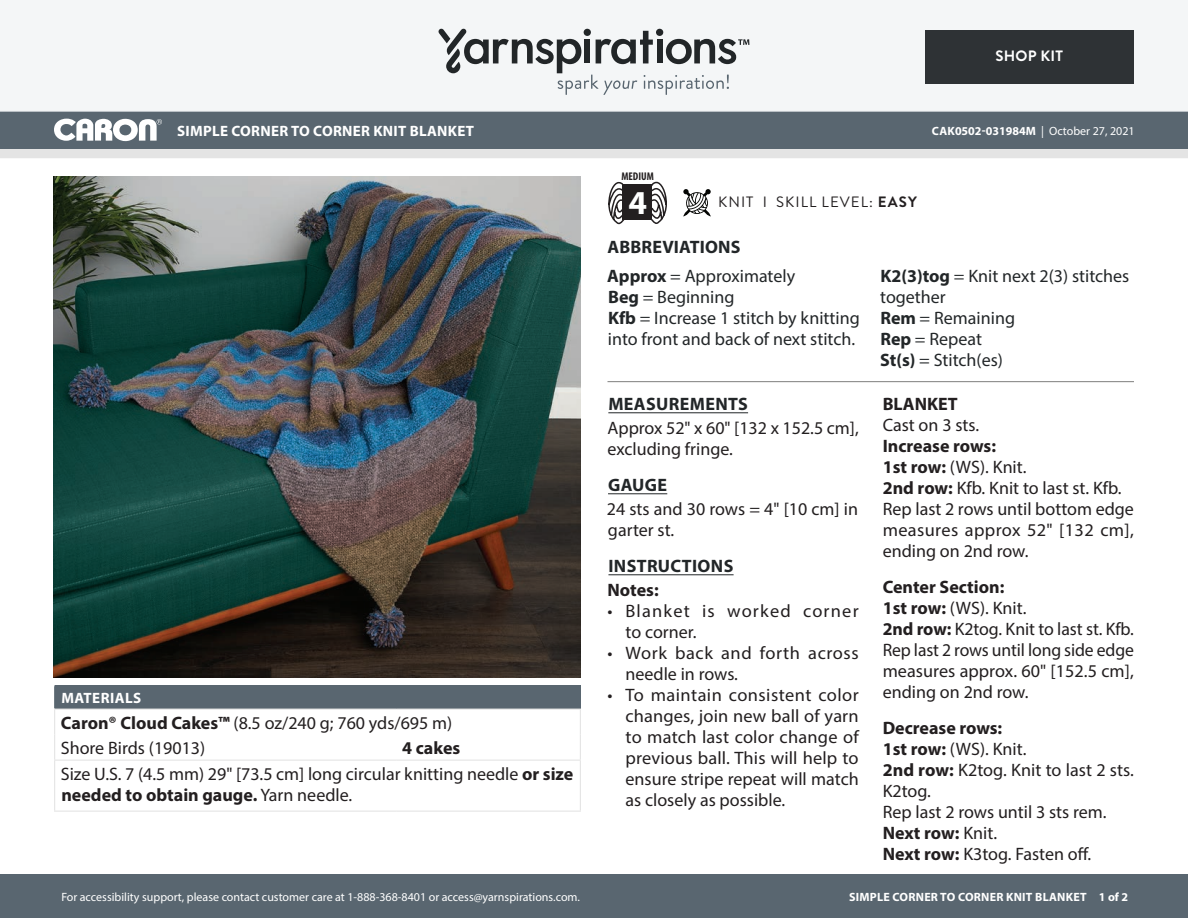
<style>
.page{position:relative;width:1188px;height:918px;background:#fff}
.page>*{position:absolute;margin:0;border:0;box-sizing:border-box;transform-origin:0 0}
.t1{font:700 33.6px "Myriad Pro";color:#fff}
.Body_-__Auto_Style_w{font:18px/21px "Myriad Pro";color:#231f20}
.Materials_-_Needle{font:18px/21px "Myriad Pro";color:#231f20;text-align:justify}
.Abbreviations_-_With{font:18px/21px "Myriad Pro";color:#222628}
.Body_-__Auto_Style_w-2{font:700 18px "Myriad Pro";color:#231f20}
.Body_-_HEADERS_-_Und{font:700 18px "Myriad Pro";letter-spacing:.02em;color:#222628}
.Materials_-_Brand{font:18px "Myriad Pro";color:#231f20}
.Materials_-_Needle-2{font:18px/21px "Myriad Pro";letter-spacing:.035em;color:#231f20}
.Body_-_NO_Automatic{font:18px/21px "Myriad Pro";color:#231f20}
.Materials_-_Needle-3{font:18px/21px "Myriad Pro";letter-spacing:.065em;color:#231f20}
.Material_-__Colors_i{font:18px "Myriad Pro";color:#231f20}
.Material_-__Colors_i-2{font:700 18px "Myriad Pro";color:#231f20}
.Materials_-__Header{font:700 15px "Myriad Pro";letter-spacing:.02em;color:#fff}
.Type_of_pattern___Sk{font:15px "Brandon Grotesque";letter-spacing:.07em;color:#231f20}
.t2{font:700 15px "Brandon Grotesque";letter-spacing:.02em;color:#fff}
.t3{font:12px "Myriad Pro";color:#fff}
.t4{font:700 12px "Myriad Pro";letter-spacing:.02em;color:#fff}
.t5{font:700 12px "Myriad Pro";color:#fff}
.t6{font:700 condensed 11.25px "Myriad Pro";color:#231f20}
.s1{font-weight:700}
.s2{font-weight:400}
</style>
<div class="page">
<div style="left:0;top:875px;width:1188px;height:43px;background:#596670"></div>
<div style="left:0;top:149px;width:1188px;height:9px;background:#e4e4e4"></div>
<div style="left:0;top:111px;width:1188px;height:38px;background:#596670"></div>
<div style="left:0;top:0;width:1188px;height:112px;background:#f4f6f7"></div>
<svg style="left:438px;top:29px;width:311px;height:66px"></svg>
<div style="left:925px;top:30px;width:209px;height:54px;background:#2e3235"></div>
<svg style="left:683px;top:189px;width:28px;height:28px"></svg>
<svg style="left:608px;top:181px;width:18px;height:43px"></svg>
<svg style="left:649px;top:181px;width:18px;height:43px"></svg>
<div style="left:622px;top:185px;width:30px;height:35px;background:#231f20"></div>
<svg style="left:54px;top:119px;width:108px;height:22px"></svg>
<img style="left:54px;top:177px;width:527px;height:501px">
<hr style="left:608px;top:412px;width:140px;height:1px;background:#222628">
<hr style="left:608px;top:493px;width:59px;height:1px;background:#222628">
<hr style="left:608px;top:574px;width:126px;height:1px;background:#222628">
<hr style="left:608px;top:381px;width:526px;height:1px;background:#7e7e7d">
<div style="left:55px;top:686px;width:525px;height:23px;background:#596670"></div>
<hr style="left:54px;top:709px;width:342px;height:1px;background:#e4e4e4">
<hr style="left:396px;top:709px;width:185px;height:1px;background:#e4e4e4">
<svg style="left:54px;top:686px;width:1px;height:74px"></svg>
<svg style="left:580px;top:686px;width:1px;height:74px"></svg>
<hr style="left:54px;top:761px;width:1px;height:50px;background:#e4e4e4">
<hr style="left:54px;top:760px;width:342px;height:1px;background:#e4e4e4">
<hr style="left:396px;top:760px;width:185px;height:1px;background:#e4e4e4">
<hr style="left:580px;top:761px;width:1px;height:50px;background:#e4e4e4">
<hr style="left:54px;top:811px;width:342px;height:1px;background:#e4e4e4">
<hr style="left:396px;top:811px;width:185px;height:1px;background:#e4e4e4">
<p class="Materials_-__Header" style="left:177px;top:121px;width:298px">SIMPLE CORNER TO CORNER KNIT BLANKET</p>
<p class="Materials_-__Header" style="left:61px;top:688px;width:81px">MATERIALS</p>
<p class="Materials_-_Brand" style="left:61px;top:711px;width:393px"><span class="s1">Caron® Cloud Cakes™</span> (8.5 oz/240 g; 760 yds/695 m)</p>
<p class="Material_-__Colors_i" style="left:61px;top:737px;width:146px">Shore Birds (19013)</p>
<p class="Material_-__Colors_i-2" style="left:402px;top:736px;width:60px">4 cakes</p>
<p class="Materials_-_Needle" style="left:61px;top:763px;width:514px">Size U.S. 7 (4.5 mm) 29" [73.5 cm] long circular knitting needle <span class="s1">or size needed to obtain gauge.</span> Yarn needle.</p>
<p class="t3" style="left:61px;top:889px;width:520px">For accessibility support, please contact customer care at 1-888-368-8401 or access@yarnspirations.com.</p>
<p class="t2" style="left:995px;top:46px;width:69px">SHOP KIT</p>
<p class="t6" style="left:621px;top:169px;width:34px">MEDIUM</p>
<h1 class="t1" style="left:629px;top:180px;width:20px">4</h1>
<p class="Type_of_pattern___Sk" style="left:718px;top:192px;width:200px">KNIT I SKILL LEVEL: <span class="s1">EASY</span></p>
<p class="Body_-_HEADERS_-_Und" style="left:608px;top:235px;width:135px">ABBREVIATIONS</p>
<p class="t5" style="left:932px;top:123px;width:204px">CAK0502-031984M <span class="s2">| October 27, 2021</span></p>
<p class="Abbreviations_-_With" style="left:607px;top:265px;width:189px"><span class="s1">Approx</span> = Approximately</p>
<p class="Abbreviations_-_With" style="left:608px;top:286px;width:128px"><span class="s1">Beg</span> = Beginning</p>
<p class="Abbreviations_-_With" style="left:608px;top:307px;width:253px"><span class="s1">Kfb</span> = Increase 1 stitch by knitting into front and back of next stitch.</p>
<p class="Body_-_HEADERS_-_Und" style="left:608px;top:392px;width:141px">MEASUREMENTS</p>
<p class="Body_-__Auto_Style_w" style="left:607px;top:417px;width:253px">Approx 52" x 60" [132 x 152.5 cm], excluding fringe.</p>
<p class="Body_-_HEADERS_-_Und" style="left:608px;top:473px;width:61px">GAUGE</p>
<p class="Body_-_NO_Automatic" style="left:607px;top:498px;width:253px">24 sts and 30 rows = 4" [10 cm] in garter st.</p>
<p class="Body_-_HEADERS_-_Und" style="left:608px;top:554px;width:126px">INSTRUCTIONS</p>
<p class="Body_-__Auto_Style_w-2" style="left:607px;top:578px;width:53px">Notes:</p>
<p class="Materials_-_Needle-3" style="left:626px;top:600px;width:235px;text-indent:-18px">• Blanket is worked corner to corner.</p>
<p class="Materials_-_Needle-2" style="left:626px;top:642px;width:235px;text-indent:-18px">• Work back and forth across needle in rows.</p>
<p class="Materials_-_Needle" style="left:626px;top:684px;width:235px;text-indent:-18px">• To maintain consistent color changes, join new ball of yarn to match last color change of previous ball. This will help to ensure stripe repeat will match as closely as possible.</p>
<p class="Abbreviations_-_With" style="left:880px;top:265px;width:251px"><span class="s1">K2(3)tog</span> = Knit next 2(3) stitches together</p>
<p class="Abbreviations_-_With" style="left:880px;top:307px;width:136px"><span class="s1">Rem</span> = Remaining</p>
<p class="Abbreviations_-_With" style="left:880px;top:328px;width:103px"><span class="s1">Rep</span> = Repeat</p>
<p class="Abbreviations_-_With" style="left:880px;top:349px;width:124px"><span class="s1">St(s)</span> = Stitch(es)</p>
<p class="Body_-__Auto_Style_w-2" style="left:883px;top:392px;width:77px">BLANKET</p>
<p class="Body_-__Auto_Style_w" style="left:883px;top:414px;width:98px">Cast on 3 sts.</p>
<p class="Body_-__Auto_Style_w-2" style="left:883px;top:434px;width:115px">Increase rows:</p>
<p class="Body_-__Auto_Style_w" style="left:883px;top:456px;width:145px"><span class="s1">1st row:</span> (WS). Knit.</p>
<p class="Body_-__Auto_Style_w" style="left:883px;top:477px;width:240px"><span class="s1">2nd row:</span> Kfb. Knit to last st. Kfb.</p>
<p class="Body_-__Auto_Style_w" style="left:883px;top:498px;width:253px;text-align:justify">Rep last 2 rows until bottom edge measures approx 52" [132 cm], ending on 2nd row.</p>
<p class="Body_-__Auto_Style_w-2" style="left:883px;top:575px;width:123px">Center Section:</p>
<p class="Body_-__Auto_Style_w" style="left:883px;top:597px;width:145px"><span class="s1">1st row:</span> (WS). Knit.</p>
<p class="Body_-__Auto_Style_w" style="left:883px;top:618px;width:253px"><span class="s1">2nd row:</span> K2tog. Knit to last st. Kfb.</p>
<p class="Body_-__Auto_Style_w" style="left:883px;top:639px;width:253px;text-align:justify">Rep last 2 rows until long side edge measures approx. 60" [152.5 cm], ending on 2nd row.</p>
<p class="Body_-__Auto_Style_w-2" style="left:883px;top:716px;width:121px">Decrease rows:</p>
<p class="Body_-__Auto_Style_w" style="left:883px;top:738px;width:145px"><span class="s1">1st row:</span> (WS). Knit.</p>
<p class="Body_-__Auto_Style_w" style="left:883px;top:759px;width:253px"><span class="s1">2nd row:</span> K2tog. Knit to last 2 sts.<br>K2tog.</p>
<p class="Body_-__Auto_Style_w" style="left:883px;top:801px;width:225px">Rep last 2 rows until 3 sts rem.</p>
<p class="Body_-__Auto_Style_w-2" style="left:883px;top:821px;width:116px">Next row: <span class="s2">Knit.</span></p>
<p class="Body_-__Auto_Style_w" style="left:883px;top:843px;width:210px"><span class="s1">Next row:</span> K3tog. Fasten off.</p>
<p class="t4" style="left:849px;top:889px;width:280px">SIMPLE CORNER TO CORNER KNIT BLANKET 1 of 2</p>
</div>
